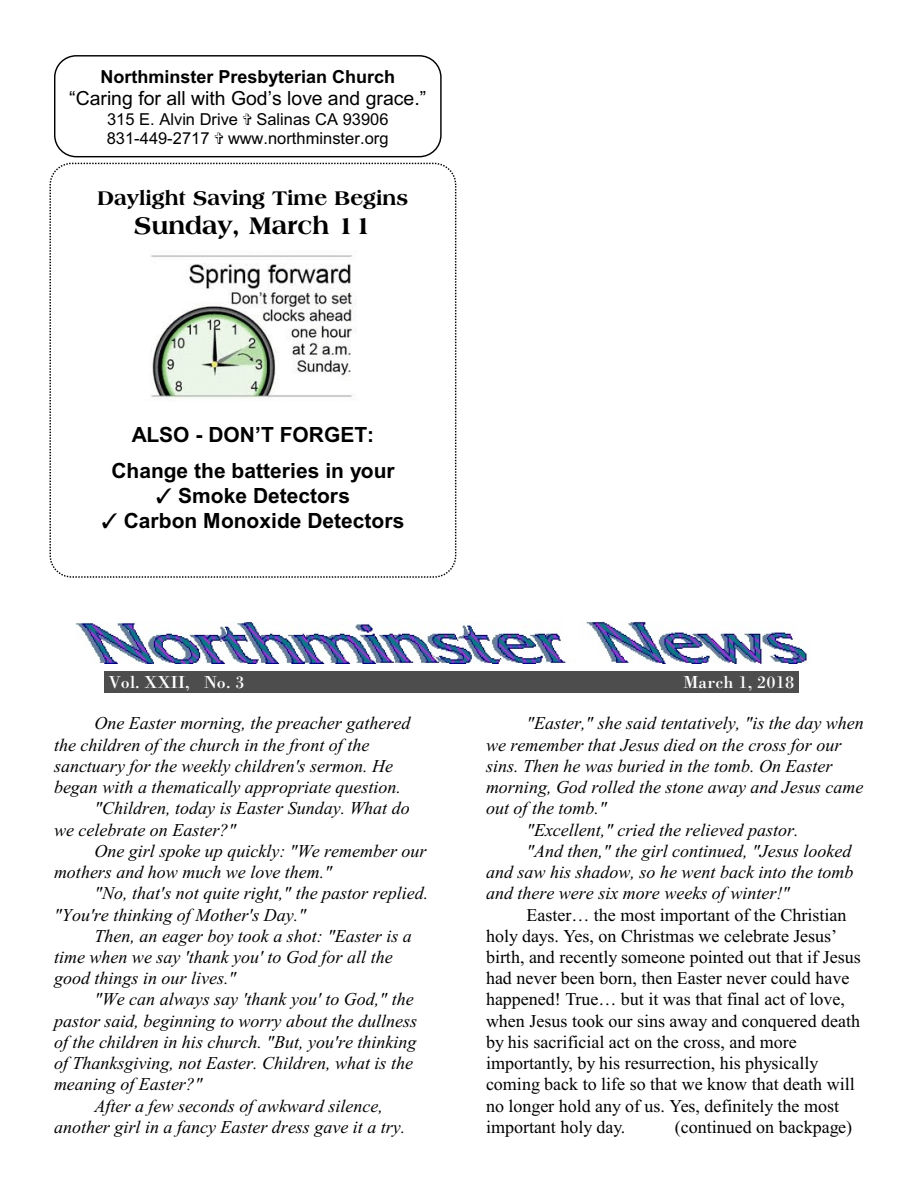
<style>
.page{position:relative;width:918px;height:1188px;background:#fff}
.page>*{position:absolute;margin:0;border:0;box-sizing:border-box;transform-origin:0 0}
.t1{font:800 25.5px "Americana BT";color:#000}
.t2{font:700 21px/35.8px "Arial";color:#000;text-align:center}
.t3{font:800 21px "Americana BT";color:#000}
.t4{font:19.5px "Arial";color:#000}
.t5{font:italic 18px "Times New Roman";color:#000}
.t6{font:18px/21.3px "Times New Roman";color:#000}
.t7{font:700 18px "Arial";color:#000}
.t8{font:18px "Bodoni BT";letter-spacing:.01em;color:#fff}
.t9{font:16.5px/19px "Arial";color:#000}
</style>
<div class="page">
<div style="left:54px;top:55px;width:388px;height:102px;border:1px solid #000;border-radius:22px"></div>
<img style="left:151px;top:255px;width:206px;height:144px">
<img style="left:76px;top:621px;width:732px;height:42px">
<div style="left:104px;top:671px;width:695px;height:22px;background:#4d4d4d"></div>
<p class="t7" style="left:100px;top:70px;width:296px">Northminster Presbyterian Church</p>
<p class="t4" style="left:69px;top:91px;width:358px">“Caring for all with God’s love and grace.”</p>
<p class="t9" style="left:107px;top:111px;width:283px">315 E. Alvin Drive Salinas CA 93906<br>831-449-2717 www.northminster.org</p>
<p class="t3" style="left:98px;top:189px;width:312px">Daylight Saving Time Begins</p>
<h1 class="t1" style="left:134px;top:215px;width:239px">Sunday, March 11</h1>
<p class="t2" style="left:111px;top:419px;width:285px">ALSO - DON’T FORGET:<br>Change the batteries in your</p>
<p class="t2" style="left:124px;top:485px;width:282px;line-height:24.9px">Smoke Detectors<br>Carbon Monoxide Detectors</p>
<p class="t8" style="left:109px;top:674px;width:137px">Vol. XXII, No. 3</p>
<p class="t8" style="left:683px;top:674px;width:112px">March 1, 2018</p>
<p class="t5" style="left:94px;top:717px;width:317px">One Easter morning, the preacher gathered</p>
<p class="t5" style="left:54px;top:738px;width:317px">the children of the church in the front of the</p>
<p class="t5" style="left:54px;top:759px;width:341px">sanctuary for the weekly children's sermon. He</p>
<p class="t5" style="left:54px;top:781px;width:349px">began with a thematically appropriate question.</p>
<p class="t5" style="left:94px;top:802px;width:317px">"Children, today is Easter Sunday. What do</p>
<p class="t5" style="left:54px;top:823px;width:184px">we celebrate on Easter?"</p>
<p class="t5" style="left:94px;top:844px;width:334px">One girl spoke up quickly: "We remember our</p>
<p class="t5" style="left:54px;top:866px;width:280px">mothers and how much we love them."</p>
<p class="t5" style="left:94px;top:887px;width:335px">"No, that's not quite right," the pastor replied.</p>
<p class="t5" style="left:54px;top:908px;width:253px">"You're thinking of Mother's Day."</p>
<p class="t5" style="left:94px;top:929px;width:319px">Then, an eager boy took a shot: "Easter is a</p>
<p class="t5" style="left:54px;top:951px;width:340px">time when we say 'thank you' to God for all the</p>
<p class="t5" style="left:54px;top:972px;width:184px">good things in our lives."</p>
<p class="t5" style="left:94px;top:993px;width:321px">"We can always say 'thank you' to God," the</p>
<p class="t5" style="left:54px;top:1014px;width:365px">pastor said, beginning to worry about the dullness</p>
<p class="t5" style="left:54px;top:1035px;width:364px">of the children in his church. "But, you're thinking</p>
<p class="t5" style="left:54px;top:1057px;width:361px">of Thanksgiving, not Easter. Children, what is the</p>
<p class="t5" style="left:54px;top:1078px;width:150px">meaning of Easter?"</p>
<p class="t5" style="left:94px;top:1099px;width:290px">After a few seconds of awkward silence,</p>
<p class="t5" style="left:54px;top:1120px;width:353px">another girl in a fancy Easter dress gave it a try.</p>
<p class="t5" style="left:526px;top:717px;width:339px">"Easter," she said tentatively, "is the day when</p>
<p class="t5" style="left:486px;top:738px;width:357px">we remember that Jesus died on the cross for our</p>
<p class="t5" style="left:486px;top:759px;width:348px">sins. Then he was buried in the tomb. On Easter</p>
<p class="t5" style="left:486px;top:781px;width:379px">morning, God rolled the stone away and Jesus came</p>
<p class="t5" style="left:486px;top:802px;width:122px">out of the tomb."</p>
<p class="t5" style="left:526px;top:823px;width:274px">"Excellent," cried the relieved pastor.</p>
<p class="t5" style="left:526px;top:844px;width:326px">"And then," the girl continued, "Jesus looked</p>
<p class="t5" style="left:486px;top:866px;width:369px">and saw his shadow, so he went back into the tomb</p>
<p class="t5" style="left:486px;top:887px;width:305px">and there were six more weeks of winter!"</p>
<p class="t6" style="left:486px;top:906px;width:376px;text-indent:40px">Easter… the most important of the Christian holy days. Yes, on Christmas we celebrate Jesus’ birth, and recently someone pointed out that if Jesus had never been born, then Easter never could have happened! True… but it was that final act of love, when Jesus took our sins away and conquered death by his sacrificial act on the cross, and more importantly, by his resurrection, his physically coming back to life so that we know that death will no longer hold any of us. Yes, definitely the most important holy day.</p>
<p class="t6" style="left:675px;top:1118px;width:179px">(continued on backpage)</p>
</div>
